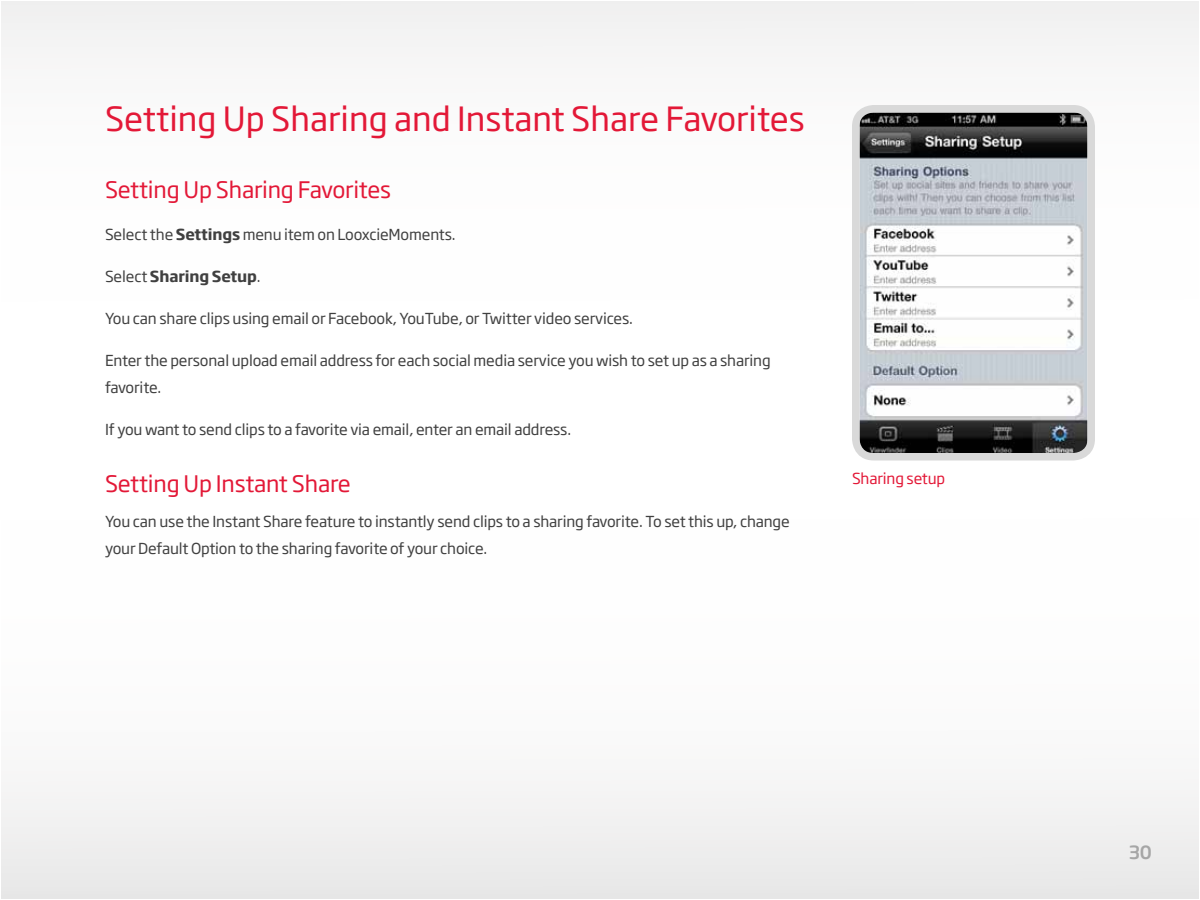
<style>
.page{position:relative;width:1200px;height:900px;background:#fff}
.page>*{position:absolute;margin:0;border:0;box-sizing:border-box;transform-origin:0 0}
.t1{font:33px "Soho Gothic Pro";color:#e31837}
.t2{font:22.5px "Soho Gothic Pro";letter-spacing:-.01em;color:#e31837}
.t3{font:500 18px "Soho Gothic Pro";color:#a6a6a6}
.t4{font:15px/27px "Soho Gothic Pro";letter-spacing:-.01em;color:#404040}
.t5{font:700 15px "Soho Gothic Pro";letter-spacing:-.01em;color:#404040}
.t6{font:15px "Soho Gothic Pro";letter-spacing:-.01em;color:#e31837}
.s1{font-weight:700}
.s2{font-weight:400}
</style>
<div class="page">
<div style="left:2px;top:2px;width:1196px;height:896px;background:linear-gradient(to bottom,#fefefe,#f7f7f7)"></div>
<img style="left:861px;top:114px;width:225px;height:337px">
<div style="left:852px;top:105px;width:243px;height:355px;border:8px solid #d9d9d9;border-radius:18px"></div>
<h1 class="t1" style="left:105px;top:93px;width:701px">Setting Up Sharing and Instant Share Favorites</h1>
<h2 class="t2" style="left:105px;top:173px;width:288px">Setting Up Sharing Favorites</h2>
<p class="t4" style="left:105px;top:220px;width:352px">Select the <span class="s1">Settings</span> menu item on LooxcieMoments.</p>
<p class="t5" style="left:105px;top:265px;width:157px"><span class="s2">Select</span> Sharing Setup<span class="s2">.</span></p>
<p class="t4" style="left:105px;top:304px;width:529px">You can share clips using email or Facebook, YouTube, or Twitter video services.</p>
<p class="t4" style="left:105px;top:346px;width:667px">Enter the personal upload email address for each social media service you wish to set up as a sharing favorite.</p>
<p class="t4" style="left:105px;top:415px;width:468px">If you want to send clips to a favorite via email, enter an email address.</p>
<h2 class="t2" style="left:105px;top:467px;width:247px">Setting Up Instant Share</h2>
<p class="t4" style="left:105px;top:507px;width:686px">You can use the Instant Share feature to instantly send clips to a sharing favorite. To set this up, change your Default Option to the sharing favorite of your choice.</p>
<p class="t6" style="left:852px;top:467px;width:95px">Sharing setup</p>
<p class="t3" style="left:1129px;top:838px;width:25px">30</p>
</div>
